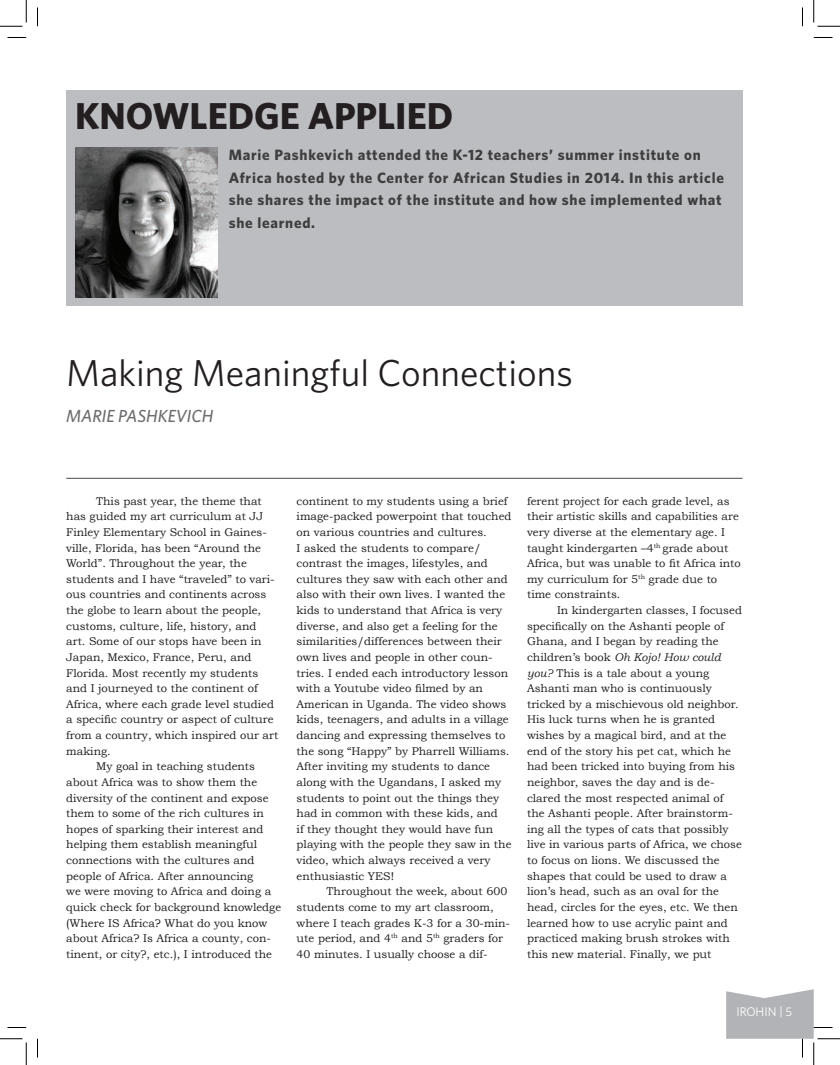
<style>
.page{position:relative;width:840px;height:1065px;background:#fff}
.page>*{position:absolute;margin:0;border:0;box-sizing:border-box;transform-origin:0 0}
.t1{font:37.5px "Whitney";color:#231f20}
.t2{font:700 37.5px "Whitney";color:#231f20}
.t3{font:italic 500 17.5px "Whitney";color:#6c6d70}
.t4{font:700 15px/22.5px "Whitney";letter-spacing:.05em;color:#3e3e3f}
.t5{font:12.5px "Whitney";letter-spacing:-.005em;color:#fff}
.t6{font:11.25px/15.6px "Bookman Old Style";color:#231f20}
.t7{font:11.25px/15.6px "Bookman Old Style";color:#1f2020}
.s1{font-style:italic}
</style>
<div class="page">
<hr style="left:66px;top:478px;width:676px;height:1px;background:#6c6d70">
<div style="left:66px;top:90px;width:676px;height:216px;background:#bcbdc0"></div>
<img style="left:75px;top:147px;width:142px;height:150px">
<svg style="left:8px;top:37px;width:18px;height:1px"></svg>
<svg style="left:814px;top:37px;width:18px;height:1px"></svg>
<svg style="left:8px;top:1027px;width:18px;height:1px"></svg>
<svg style="left:37px;top:8px;width:1px;height:18px"></svg>
<svg style="left:37px;top:1039px;width:1px;height:19px"></svg>
<svg style="left:802px;top:8px;width:1px;height:18px"></svg>
<svg style="left:0;top:0;width:27px;height:27px"></svg>
<svg style="left:0;top:1039px;width:27px;height:26px"></svg>
<svg style="left:814px;top:0;width:26px;height:27px"></svg>
<svg style="left:726px;top:989px;width:114px;height:76px"></svg>
<h1 class="t2" style="left:75px;top:93px;width:380px">Knowledge Applied</h1>
<h3 class="t4" style="left:229px;top:143px;width:497px">Marie Pashkevich attended the K-12 teachers’ summer institute on Africa hosted by the Center for African Studies in 2014. In this article she shares the impact of the institute and how she implemented what she learned.</h3>
<h1 class="t1" style="left:66px;top:350px;width:508px">Making Meaningful Connections</h1>
<h2 class="t3" style="left:66px;top:405px;width:149px">MARIE PASHKEVICH</h2>
<p class="t6" style="left:66px;top:493px;width:214px;text-indent:30px">This past year, the theme that has guided my art curriculum at JJ Finley Elementary School in Gaines&shy;ville, Florida, has been “Around the World”. Throughout the year, the students and I have “traveled” to vari&shy;ous countries and continents across the globe to learn about the people, customs, culture, life, history, and art. Some of our stops have been in Japan, Mexico, France, Peru, and Florida. Most recently my students and I journeyed to the continent of Africa, where each grade level studied a specific country or aspect of culture from a country, which inspired our art making.</p>
<p class="t7" style="left:66px;top:759px;width:216px;text-indent:30px">My goal in teaching students about Africa was to show them the diversity of the continent and expose them to some of the rich cultures in hopes of sparking their interest and helping them establish meaningful connections with the cultures and people of Africa. After announcing<br>we were moving to Africa and doing a quick check for background knowledge (Where IS Africa? What do you know about Africa? Is Africa a county, con&shy;tinent, or city?, etc.), I introduced the</p>
<p class="t7" style="left:297px;top:493px;width:216px">continent to my students using a brief image-packed powerpoint that touched on various countries and cultures.<br>I asked the students to compare/ contrast the images, lifestyles, and cultures they saw with each other and also with their own lives. I wanted the kids to understand that Africa is very diverse, and also get a feeling for the similarities/differences between their own lives and people in other coun&shy;tries. I ended each introductory lesson with a Youtube video filmed by an American in Uganda. The video shows kids, teenagers, and adults in a village dancing and expressing themselves to the song “Happy” by Pharrell Williams.<br>After inviting my students to dance along with the Ugandans, I asked my students to point out the things they had in common with these kids, and<br>if they thought they would have fun playing with the people they saw in the video, which always received a very enthusiastic YES!</p>
<p class="t6" style="left:297px;top:884px;width:215px;text-indent:30px">Throughout the week, about 600 students come to my art classroom, where I teach grades K-3 for a 30-min&shy;ute period, and 4<sup>th</sup> and 5<sup>th</sup> graders for 40 minutes. I usually choose a dif-</p>
<p class="t6" style="left:527px;top:493px;width:215px">ferent project for each grade level, as their artistic skills and capabilities are very diverse at the elementary age. I taught kindergarten –4<sup>th</sup> grade about Africa, but was unable to fit Africa into my curriculum for 5<sup>th</sup> grade due to time constraints.</p>
<p class="t6" style="left:527px;top:602px;width:216px;text-indent:30px">In kindergarten classes, I focused specifically on the Ashanti people of Ghana, and I began by reading the children’s book <span class="s1">Oh Kojo! How could you?</span> This is a tale about a young Ashanti man who is continuously tricked by a mischievous old neighbor.<br>His luck turns when he is granted wishes by a magical bird, and at the end of the story his pet cat, which he had been tricked into buying from his neighbor, saves the day and is de&shy;clared the most respected animal of the Ashanti people. After brainstorm&shy;ing all the types of cats that possibly live in various parts of Africa, we chose to focus on lions. We discussed the shapes that could be used to draw a lion’s head, such as an oval for the head, circles for the eyes, etc. We then learned how to use acrylic paint and practiced making brush strokes with this new material. Finally, we put</p>
<p class="t5" style="left:736px;top:1005px;width:57px">IROHIN | 5</p>
</div>
